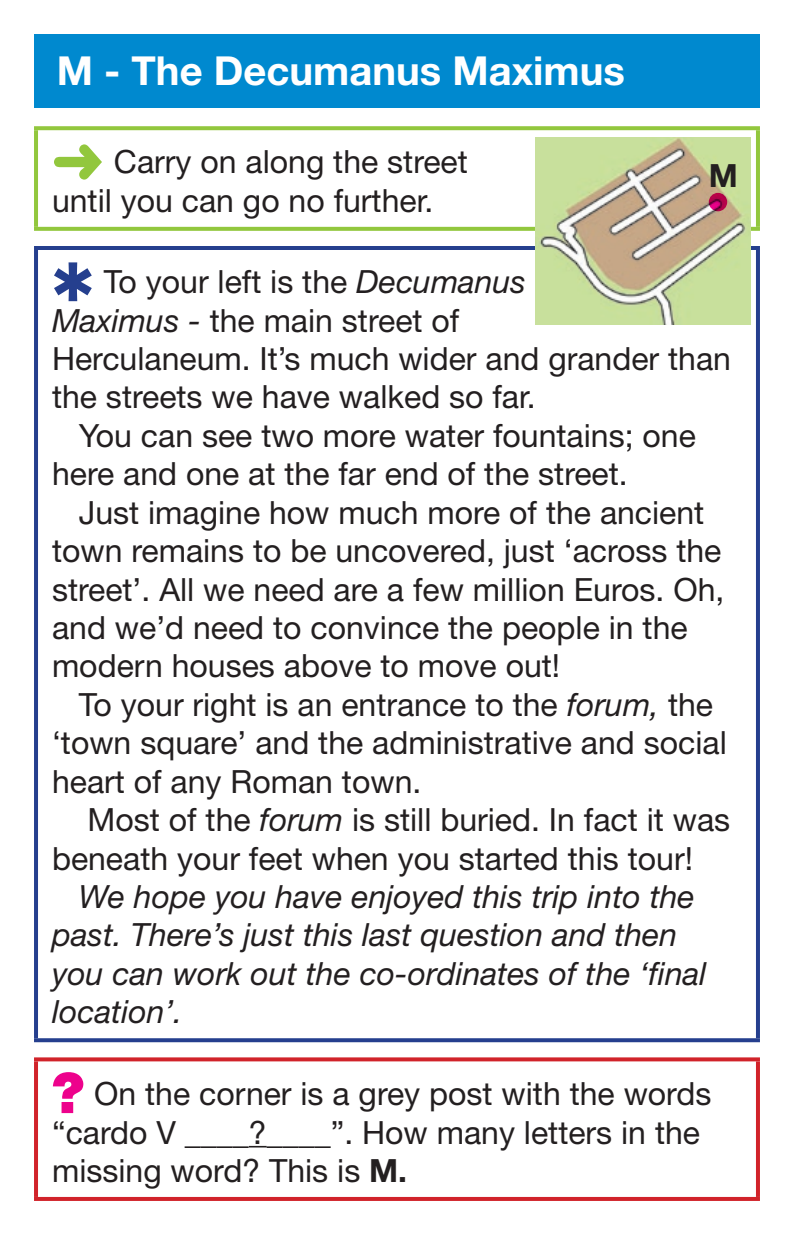
<style>
.page{position:relative;width:794px;height:1248px;background:#fff}
.page>*{position:absolute;margin:0;border:0;box-sizing:border-box;transform-origin:0 0}
.t1{font:700 40px "Helvetica Neue LT Std";color:#fff}
.t2{font:32px/38.4px "Helvetica Neue LT Std";color:#231f20}
.t3{font:italic 32px/38.4px "Helvetica Neue LT Std";color:#231f20}
.t4{font:700 32px "Helvetica Neue LT Std";color:#231f20}
.s1{color:#92c73d}
.s2{color:#253f8e}
.s3{font-style:italic}
.s4{font-weight:900;font-size:56px;color:#ed028c}
.s5{font-weight:700}
</style>
<div class="page">
<div style="left:34px;top:34px;width:726px;height:74px;background:#0089cf"></div>
<svg style="left:34px;top:126px;width:726px;height:4px;background:#97c947"></svg>
<hr style="left:34px;top:130px;width:4px;height:97px;background:#92c73d">
<hr style="left:756px;top:130px;width:4px;height:97px;background:#92c73d">
<svg style="left:34px;top:227px;width:726px;height:4px;background:#96c945"></svg>
<hr style="left:34px;top:246px;width:726px;height:4px;background:#253f8e">
<hr style="left:34px;top:250px;width:4px;height:788px;background:#253f8e">
<hr style="left:756px;top:250px;width:4px;height:788px;background:#253f8e">
<svg style="left:34px;top:1038px;width:726px;height:4px;background:#314994"></svg>
<svg style="left:34px;top:1057px;width:726px;height:4px;background:#d5393f"></svg>
<hr style="left:34px;top:1061px;width:4px;height:135px;background:#d1232a">
<hr style="left:756px;top:1061px;width:4px;height:135px;background:#d1232a">
<svg style="left:34px;top:1196px;width:726px;height:4px;fill:#d1232a"></svg>
<svg style="left:249px;top:1145px;width:18px;height:2px"></svg>
<img style="left:536px;top:137px;width:214px;height:187px">
<svg style="left:709px;top:193px;width:18px;height:18px"></svg>
<p class="t1" style="left:57px;top:46px;width:570px">M - The Decumanus Maximus</p>
<p class="t2" style="left:52px;top:142px;width:417px"><span class="s1">➜</span> Carry on along the street until you can go no further.</p>
<p class="t4" style="left:709px;top:156px;width:31px">M</p>
<p class="t2" style="left:52px;top:262px;width:680px"><span class="s2">✱</span> To your left is the <span class="s3">Decumanus<br>Maximus -</span> the main street of<br>Herculaneum. It’s much wider and grander than the streets we have walked so far.</p>
<p class="t2" style="left:52px;top:416px;width:645px;text-indent:27px">You can see two more water fountains; one here and one at the far end of the street.</p>
<p class="t2" style="left:52px;top:492px;width:674px;text-indent:27px">Just imagine how much more of the ancient town remains to be uncovered, just ‘across the street’. All we need are a few million Euros. Oh, and we’d need to convince the people in the modern houses above to move out!</p>
<p class="t2" style="left:52px;top:684px;width:676px;text-indent:27px">To your right is an entrance to the <span class="s3">forum,</span> the ‘town square’ and the administrative and social heart of any Roman town.</p>
<p class="t2" style="left:52px;top:800px;width:680px;text-indent:36px">Most of the <span class="s3">forum</span> is still buried. In fact it was beneath your feet when you started this tour!</p>
<p class="t3" style="left:52px;top:876px;width:656px;text-indent:27px">We hope you have enjoyed this trip into the past. There’s just this last question and then you can work out the co-ordinates of the ‘final location’.</p>
<p class="t2" style="left:52px;top:1073px;width:661px"><span class="s4">?</span> On the corner is a grey post with the words “cardo V ____?____”. How many letters in the missing word? This is <span class="s5">M.</span></p>
</div>
